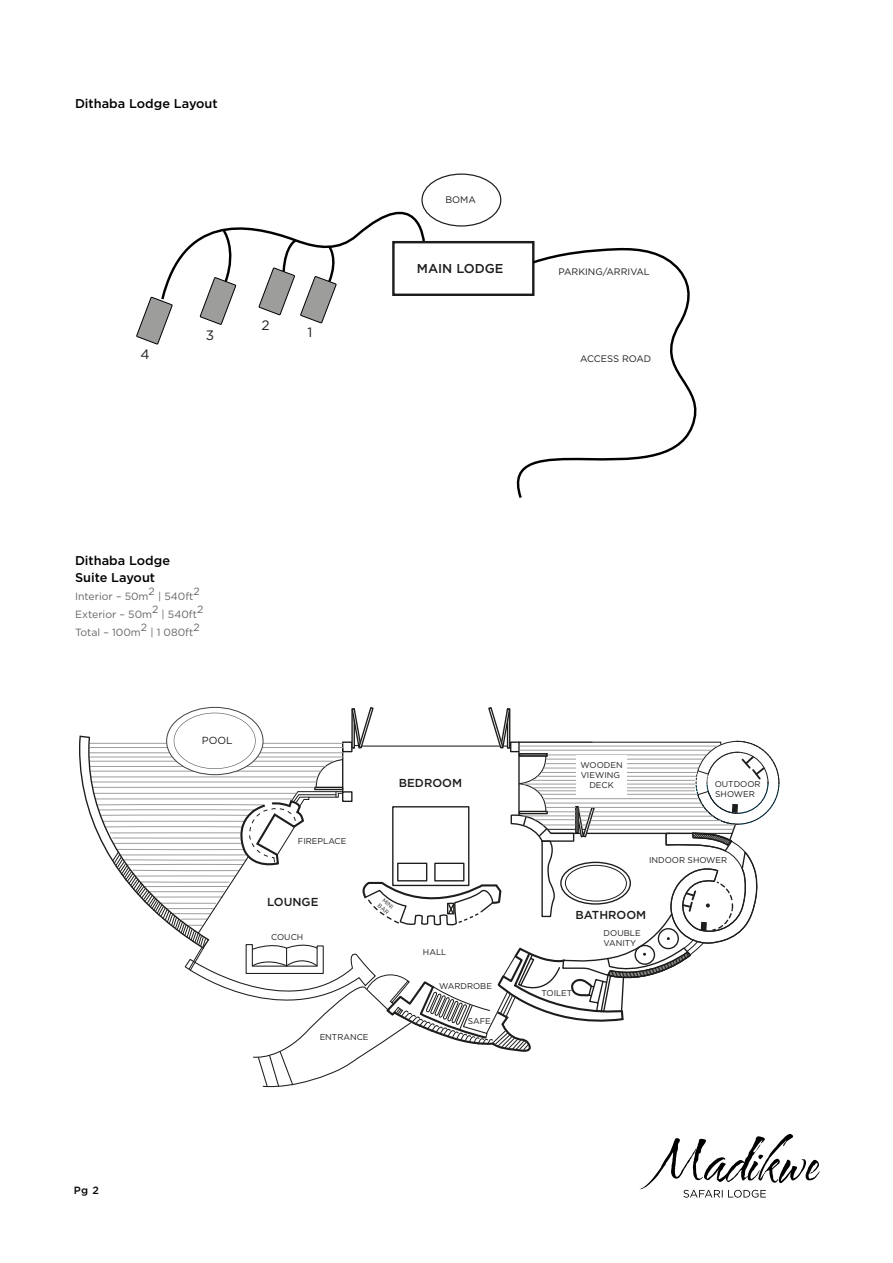
<style>
.page{position:relative;width:893px;height:1263px;background:#fff}
.page>*{position:absolute;margin:0;border:0;box-sizing:border-box;transform-origin:0 0}
.t1{font:13.65px "Gotham";color:#1d1d1b}
.t2{font:13.5px "Gotham";color:#1d1d1b}
.t3{font:500 12.9px "Gotham";color:#1d1d1b}
.t4{font:500 12.75px/16.5px "Gotham";color:#000}
.t5{font:500 11.55px "Gotham";color:#1d1d1b}
.t6{font:10.5px/18px "Gotham";color:#666}
.t7{font:500 10.5px "Gotham";color:#000}
.t8{font:10.35px "Gotham";color:#1d1d1b}
.t9{font:9.45px "Gotham";color:#1d1d1b}
.t10{font:8.4px/10.1px "Gotham";color:#1d1d1b}
.t11{font:5.7px/6.9px "Gotham";color:#1d1d1b}
</style>
<div class="page">
<div style="left:421px;top:173px;width:80px;height:54px;border:1px solid #1d1d1b;border-radius:50%"></div>
<div style="left:392px;top:241px;width:142px;height:55px;border:2px solid #1d1d1b"></div>
<svg style="left:136px;top:188px;width:290px;height:157px"></svg>
<svg style="left:495px;top:248px;width:202px;height:250px"></svg>
<svg style="left:79px;top:706px;width:701px;height:382px"></svg>
<svg style="left:639px;top:1134px;width:180px;height:63px"></svg>
<h3 class="t4" style="left:75px;top:95px;width:144px">Dithaba Lodge Layout</h3>
<h1 class="t1" style="left:140px;top:345px;width:11px">4</h1>
<h1 class="t1" style="left:206px;top:327px;width:10px">3</h1>
<h1 class="t1" style="left:261px;top:317px;width:10px">2</h1>
<h2 class="t2" style="left:307px;top:324px;width:6px">1</h2>
<p class="t9" style="left:445px;top:194px;width:32px">BOMA</p>
<h3 class="t3" style="left:417px;top:260px;width:88px">MAIN LODGE</h3>
<p class="t9" style="left:558px;top:266px;width:93px">PARKING/ARRIVAL</p>
<p class="t9" style="left:580px;top:353px;width:73px">ACCESS ROAD</p>
<h3 class="t4" style="left:75px;top:552px;width:97px">Dithaba Lodge<br>Suite Layout</h3>
<p class="t6" style="left:75px;top:587px;width:130px">Interior – 50m2 | 540ft2<br>Exterior – 50m2 | 540ft2<br>Total – 100m2 | 1 080ft2</p>
<p class="t8" style="left:202px;top:734px;width:32px">POOL</p>
<p class="t10" style="left:298px;top:836px;width:50px">FIREPLACE</p>
<h3 class="t5" style="left:399px;top:776px;width:65px">BEDROOM</h3>
<h3 class="t5" style="left:267px;top:894px;width:53px">LOUNGE</h3>
<p class="t10" style="left:271px;top:931px;width:34px">COUCH</p>
<p class="t11" style="left:385px;top:897px;width:14px;rotate:40deg">MINI<br>BAR</p>
<p class="t10" style="left:320px;top:1032px;width:50px">ENTRANCE</p>
<p class="t10" style="left:423px;top:947px;width:25px">HALL</p>
<p class="t10" style="left:439px;top:980px;width:54px">WARDROBE</p>
<p class="t10" style="left:468px;top:1016px;width:25px">SAFE</p>
<p class="t10" style="left:580px;top:760px;width:44px;text-align:center">WOODEN<br>VIEWING<br>DECK</p>
<p class="t10" style="left:715px;top:778px;width:47px">OUTDOOR<br>SHOWER</p>
<p class="t10" style="left:649px;top:855px;width:80px">INDOOR SHOWER</p>
<h3 class="t5" style="left:575px;top:907px;width:72px">BATHROOM</h3>
<p class="t10" style="left:541px;top:988px;width:32px">TOILET</p>
<p class="t10" style="left:604px;top:928px;width:39px">DOUBLE<br>VANITY</p>
<p class="t7" style="left:74px;top:1183px;width:27px">Pg 2</p>
</div>
